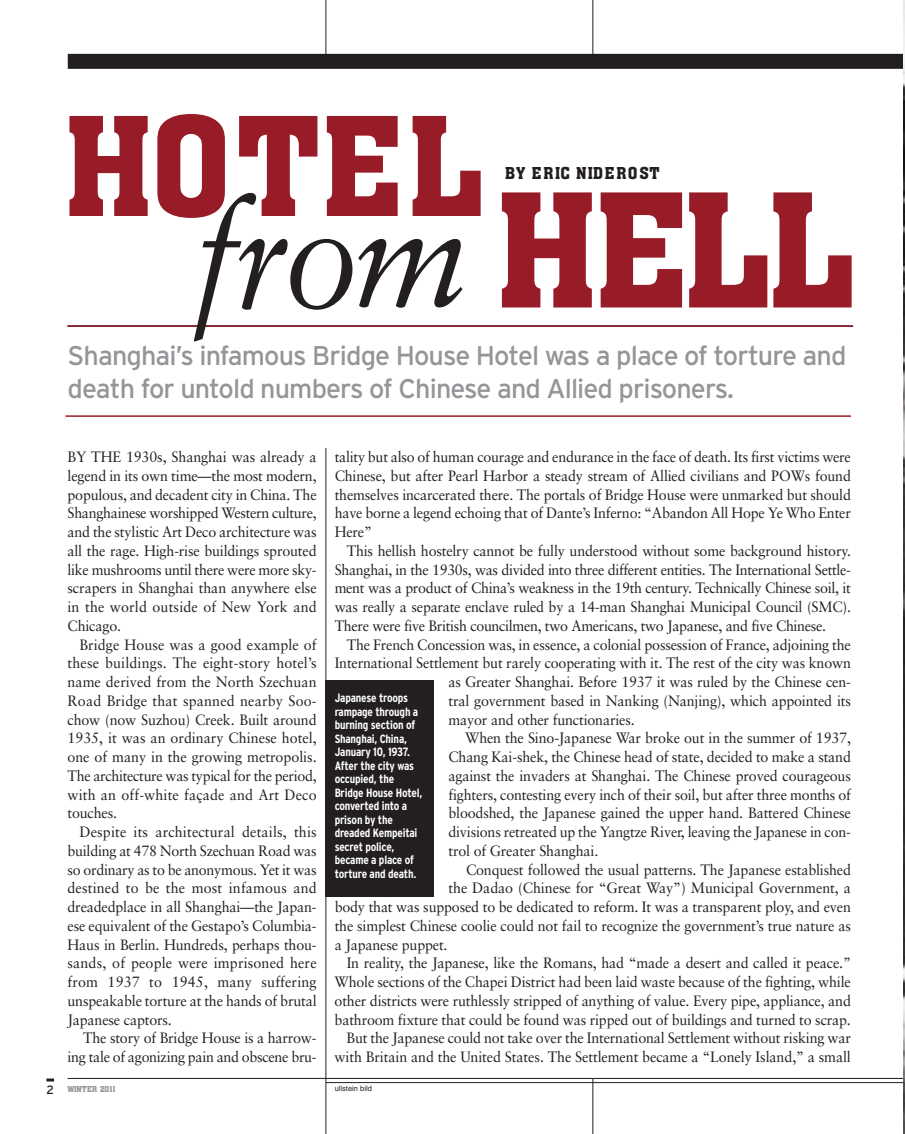
<style>
.page{position:relative;width:905px;height:1134px;background:#fff}
.page>*{position:absolute;margin:0;border:0;box-sizing:border-box;transform-origin:0 0}
.t1{font:italic 150px "Sabon";color:#231f20;scale:.9 1}
.t2{font:150px "Aachen Medium Plain";letter-spacing:.02em;color:#981c28}
.t3{font:27px/33px "Interstate";letter-spacing:-.035em;color:#939598}
.t4{font:18px "Aachen Medium Plain";letter-spacing:.075em;color:#231f20}
.t5{font:15px/18.8px "Sabon";letter-spacing:-.01em;color:#231f20;text-align:justify;scale:.95 1}
.t6{font:700 condensed 12px/13.5px "Interstate";letter-spacing:-.015em;color:#fff}
.t7{font:9px "Aachen Medium Plain";letter-spacing:.01em;color:#939598}
.t8{font:7.5px "Helvetica";color:#231f20}
.s1{font-family:"Aachen Medium Plain";font-style:normal;font-size:172.5px;color:#981c28}
.s2{font-family:"Interstate";font-size:12px;color:#231f20}
</style>
<div class="page">
<hr style="left:68px;top:1078px;width:836px;height:1px;background:#231f20">
<svg style="left:46px;top:1079px;width:8px;height:3px"></svg>
<hr style="left:326px;top:1082px;width:578px;height:1px;background:#231f20">
<hr style="left:325px;top:0;width:1px;height:1134px;background:#231f20">
<hr style="left:592px;top:1078px;width:1px;height:56px;background:#231f20">
<hr style="left:592px;top:0;width:1px;height:65px;background:#231f20">
<div style="left:68px;top:68px;width:793px;height:380px;background:#fff"></div>
<hr style="left:68px;top:325px;width:785px;height:2px;background:#981c28">
<hr style="left:65px;top:415px;width:785px;height:2px;background:#981c28">
<div style="left:68px;top:54px;width:836px;height:15px;background:#231f20"></div>
<img style="left:903px;top:0;width:1px;height:1134px">
<div style="left:325px;top:680px;width:108px;height:217px;background:#231f20"></div>
<h1 class="t2" style="left:64px;top:116px;width:421px">HOTEL</h1>
<p class="t4" style="left:505px;top:167px;width:156px">BY ERIC NIDEROST</p>
<h1 class="t1" style="left:194px;top:193px;width:737px">from <span class="s1">HELL</span></h1>
<h2 class="t3" style="left:68px;top:339px;width:780px">Shanghai’s infamous Bridge House Hotel was a place of torture and death for untold numbers of Chinese and Allied prisoners.</h2>
<p class="t5" style="left:68px;top:449px;width:264px">BY THE 1930s, Shanghai was already a legend in its own time––the most modern, populous, and decadent city in China. The Shanghainese worshipped Western culture, and the stylistic Art Deco architecture was all the rage. High-rise buildings sprouted like mushrooms until there were more sky&shy;scrapers in Shanghai than anywhere else in the world outside of New York and Chicago.</p>
<p class="t5" style="left:68px;top:636px;width:264px;text-indent:12px">Bridge House was a good example of these buildings. The eight-story hotel’s name derived from the North Szechuan Road Bridge that spanned nearby Soo&shy;chow (now Suzhou) Creek. Built around 1935, it was an ordinary Chinese hotel, one of many in the growing metropolis.<br>The architecture was typical for the period, with an off-white façade and Art Deco touches.</p>
<p class="t5" style="left:67px;top:824px;width:264px;text-indent:12px">Despite its architectural details, this building at 478 North Szechuan Road was so ordinary as to be anonymous. Yet it was destined to be the most infamous and dreadedplace in all Shanghai—the Japan&shy;ese equivalent of the Gestapo’s Columbia-Haus in Berlin. Hundreds, perhaps thou&shy;sands, of people were imprisoned here from 1937 to 1945, many suffering unspeakable torture at the hands of brutal Japanese captors.</p>
<p class="t5" style="left:68px;top:1030px;width:264px;text-align:right">The story of Bridge House is a harrow&shy;ing tale of agonizing pain and obscene bru-</p>
<p class="t7" style="left:46px;top:1086px;width:70px"><span class="s2">2</span> WINTER 2011</p>
<p class="t5" style="left:335px;top:449px;width:545px">tality but also of human courage and endurance in the face of death. Its first victims were Chinese, but after Pearl Harbor a steady stream of Allied civilians and POWs found themselves incarcerated there. The portals of Bridge House were unmarked but should have borne a legend echoing that of Dante’s Inferno: “Abandon All Hope Ye Who Enter Here”</p>
<p class="t5" style="left:335px;top:542px;width:545px;text-indent:12px">This hellish hostelry cannot be fully understood without some background history.<br>Shanghai, in the 1930s, was divided into three different entities. The International Settle&shy;ment was a product of China’s weakness in the 19th century. Technically Chinese soil, it was really a separate enclave ruled by a 14-man Shanghai Municipal Council (SMC).<br>There were five British councilmen, two Americans, two Japanese, and five Chinese.</p>
<p class="t5" style="left:347px;top:636px;width:532px">The French Concession was, in essence, a colonial possession of France, adjoining the</p>
<p class="t5" style="left:335px;top:655px;width:545px">International Settlement but rarely cooperating with it. The rest of the city was known</p>
<p class="t5" style="left:448px;top:674px;width:425px">as Greater Shanghai. Before 1937 it was ruled by the Chinese cen-</p>
<p class="t5" style="left:448px;top:692px;width:425px">tral government based in Nanking (Nanjing), which appointed its</p>
<p class="t5" style="left:448px;top:711px;width:197px">mayor and other functionaries.</p>
<p class="t5" style="left:465px;top:730px;width:407px">When the Sino-Japanese War broke out in the summer of 1937,</p>
<p class="t5" style="left:448px;top:749px;width:425px">Chang Kai-shek, the Chinese head of state, decided to make a stand</p>
<p class="t5" style="left:448px;top:767px;width:425px">against the invaders at Shanghai. The Chinese proved courageous</p>
<p class="t5" style="left:448px;top:786px;width:425px">fighters, contesting every inch of their soil, but after three months of</p>
<p class="t5" style="left:448px;top:805px;width:425px">bloodshed, the Japanese gained the upper hand. Battered Chinese</p>
<p class="t5" style="left:448px;top:824px;width:425px">divisions retreated up the Yangtze River, leaving the Japanese in con-</p>
<p class="t5" style="left:448px;top:842px;width:159px">trol of Greater Shanghai.</p>
<p class="t5" style="left:466px;top:861px;width:406px">Conquest followed the usual patterns. The Japanese established</p>
<p class="t5" style="left:448px;top:880px;width:425px">the Dadao (Chinese for “Great Way”) Municipal Government, a</p>
<p class="t5" style="left:335px;top:899px;width:545px">body that was supposed to be dedicated to reform. It was a transparent ploy, and even</p>
<p class="t5" style="left:335px;top:917px;width:545px">the simplest Chinese coolie could not fail to recognize the government’s true nature as</p>
<p class="t5" style="left:334px;top:936px;width:120px">a Japanese puppet.</p>
<p class="t5" style="left:346px;top:955px;width:532px">In reality, the Japanese, like the Romans, had “made a desert and called it peace.”</p>
<p class="t5" style="left:334px;top:974px;width:545px">Whole sections of the Chapei District had been laid waste because of the fighting, while</p>
<p class="t5" style="left:334px;top:992px;width:545px">other districts were ruthlessly stripped of anything of value. Every pipe, appliance, and</p>
<p class="t5" style="left:334px;top:1011px;width:545px">bathroom fixture that could be found was ripped out of buildings and turned to scrap.</p>
<p class="t5" style="left:346px;top:1030px;width:532px">But the Japanese could not take over the International Settlement without risking war</p>
<p class="t5" style="left:334px;top:1049px;width:545px">with Britain and the United States. The Settlement became a “Lonely Island,” a small</p>
<p class="t6" style="left:334px;top:691px;width:89px">Japanese troops rampage through a burning section of<br>Shanghai, China,<br>January 10, 1937.<br>After the city was occupied, the<br>Bridge House Hotel, converted into a prison by the dreaded Kempeitai secret police, became a place of torture and death.</p>
<p class="t8" style="left:334px;top:1086px;width:39px">ullstein bild</p>
</div>
